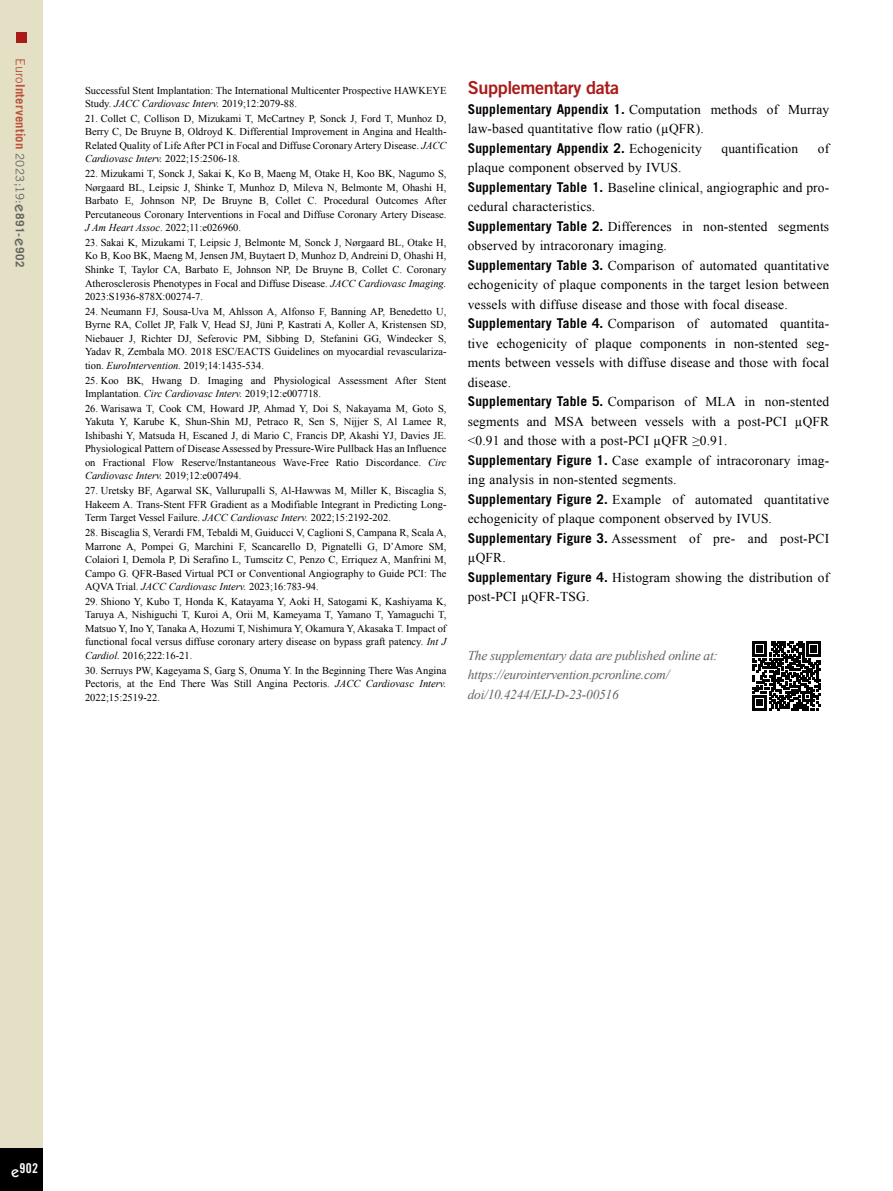
<style>
.page{position:relative;width:893px;height:1191px;background:#fff}
.page>*{position:absolute;margin:0;border:0;box-sizing:border-box;transform-origin:0 0}
.t1{font:18px "Trade Gothic LT Std Bd 2";letter-spacing:-.02em;color:#a91b18}
.t2{font:13.5px/19.5px "Times New Roman";letter-spacing:.01em;color:#000}
.t3{font:italic 13.5px/19.5px "Times New Roman";letter-spacing:-.02em;color:#646363}
.t4{font:700 13.5px "Trade Gothic LT Std";letter-spacing:.01em;color:#000}
.t5{font:13.5px "Trade Gothic LT Std Bd Cn 20";color:#fff}
.t6{font:700 12.75px "Trade Gothic LT Std";letter-spacing:.015em;color:#bc533d}
.t7{font:10.5px/13.5px "Times New Roman";color:#000;text-align:justify}
.s1{font-weight:400}
.s2{font-weight:400;font-size:11.7px;color:#646363}
.s3{font-family:"ITC Kabel Std";font-weight:500;font-size:15px;color:#646363}
.s4{font-size:11.7px;color:#646363}
.s5{font-style:italic}
.s6{font-family:"Trade Gothic LT Std";font-weight:700}
.s7{font-family:"Times New Roman";font-weight:400}
.s8{font-family:"ITC Kabel Std";font-weight:500;font-size:15px}
</style>
<div class="page">
<div style="left:0;top:0;width:43px;height:1191px;background:#e4e0c5"></div>
<div style="left:0;top:1148px;width:43px;height:43px;background:#000"></div>
<div style="left:16px;top:32px;width:10px;height:10px;background:#a91b18"></div>
<svg style="left:752px;top:642px;width:69px;height:68px"></svg>
<p class="t6" style="left:28px;top:58px;width:211px;rotate:90deg"><span class="s1">Euro</span>Intervention <span class="s2">2023;19:</span><span class="s3">e</span><span class="s4">891-</span><span class="s3">e</span><span class="s4">902</span></p>
<p class="t7" style="left:85px;top:83px;width:363px">Successful Stent Implantation: The International Multicenter Prospective HAWKEYE<br>Study. <span class="s5">JACC Cardiovasc Interv.</span> 2019;12:2079-88.</p>
<p class="t7" style="left:85px;top:111px;width:363px">21. Collet C, Collison D, Mizukami T, McCartney P, Sonck J, Ford T, Munhoz D, Berry C, De Bruyne B, Oldroyd K. Differential Improvement in Angina and Health-Related Quality of Life After PCI in Focal and Diffuse Coronary Artery Disease. <span class="s5">JACC Cardiovasc Interv.</span> 2022;15:2506-18.</p>
<p class="t7" style="left:85px;top:167px;width:363px">22. Mizukami T, Sonck J, Sakai K, Ko B, Maeng M, Otake H, Koo BK, Nagumo S, Nørgaard BL, Leipsic J, Shinke T, Munhoz D, Mileva N, Belmonte M, Ohashi H, Barbato E, Johnson NP, De Bruyne B, Collet C. Procedural Outcomes After Percutaneous Coronary Interventions in Focal and Diffuse Coronary Artery Disease.<br><span class="s5">J Am Heart Assoc</span>. 2022;11:e026960.</p>
<p class="t7" style="left:85px;top:235px;width:363px">23. Sakai K, Mizukami T, Leipsic J, Belmonte M, Sonck J, Nørgaard BL, Otake H, Ko B, Koo BK, Maeng M, Jensen JM, Buytaert D, Munhoz D, Andreini D, Ohashi H, Shinke T, Taylor CA, Barbato E, Johnson NP, De Bruyne B, Collet C. Coronary Atherosclerosis Phenotypes in Focal and Diffuse Disease. <span class="s5">JACC Cardiovasc Imaging.<br></span>2023:S1936-878X:00274-7.</p>
<p class="t7" style="left:85px;top:304px;width:363px">24. Neumann FJ, Sousa-Uva M, Ahlsson A, Alfonso F, Banning AP, Benedetto U, Byrne RA, Collet JP, Falk V, Head SJ, Jüni P, Kastrati A, Koller A, Kristensen SD, Niebauer J, Richter DJ, Seferovic PM, Sibbing D, Stefanini GG, Windecker S, Yadav R, Zembala MO. 2018 ESC/EACTS Guidelines on myocardial revasculariza&shy;tion. <span class="s5">EuroIntervention.</span> 2019;14:1435-534.</p>
<p class="t7" style="left:85px;top:373px;width:363px">25. Koo BK, Hwang D. Imaging and Physiological Assessment After Stent<br>Implantation. <span class="s5">Circ Cardiovasc Interv.</span> 2019;12:e007718.</p>
<p class="t7" style="left:85px;top:401px;width:363px">26. Warisawa T, Cook CM, Howard JP, Ahmad Y, Doi S, Nakayama M, Goto S, Yakuta Y, Karube K, Shun-Shin MJ, Petraco R, Sen S, Nijjer S, Al Lamee R, Ishibashi Y, Matsuda H, Escaned J, di Mario C, Francis DP, Akashi YJ, Davies JE.<br>Physiological Pattern of Disease Assessed by Pressure-Wire Pullback Has an Influence on Fractional Flow Reserve/Instantaneous Wave-Free Ratio Discordance. <span class="s5">Circ Cardiovasc Interv.</span> 2019;12:e007494.</p>
<p class="t7" style="left:85px;top:484px;width:363px">27. Uretsky BF, Agarwal SK, Vallurupalli S, Al-Hawwas M, Miller K, Biscaglia S, Hakeem A. Trans-Stent FFR Gradient as a Modifiable Integrant in Predicting Long-Term Target Vessel Failure. <span class="s5">JACC Cardiovasc Interv.</span> 2022;15:2192-202.</p>
<p class="t7" style="left:85px;top:525px;width:363px">28. Biscaglia S, Verardi FM, Tebaldi M, Guiducci V, Caglioni S, Campana R, Scala A, Marrone A, Pompei G, Marchini F, Scancarello D, Pignatelli G, D’Amore SM, Colaiori I, Demola P, Di Serafino L, Tumscitz C, Penzo C, Erriquez A, Manfrini M, Campo G. QFR-Based Virtual PCI or Conventional Angiography to Guide PCI: The AQVA Trial. <span class="s5">JACC Cardiovasc Interv.</span> 2023;16:783-94.</p>
<p class="t7" style="left:85px;top:594px;width:363px">29. Shiono Y, Kubo T, Honda K, Katayama Y, Aoki H, Satogami K, Kashiyama K, Taruya A, Nishiguchi T, Kuroi A, Orii M, Kameyama T, Yamano T, Yamaguchi T, Matsuo Y, Ino Y, Tanaka A, Hozumi T, Nishimura Y, Okamura Y, Akasaka T. Impact of functional focal versus diffuse coronary artery disease on bypass graft patency. <span class="s5">Int J Cardiol.</span> 2016;222:16-21.</p>
<p class="t7" style="left:85px;top:663px;width:363px">30. Serruys PW, Kageyama S, Garg S, Onuma Y. In the Beginning There Was Angina Pectoris, at the End There Was Still Angina Pectoris. <span class="s5">JACC Cardiovasc Interv.<br></span>2022;15:2519-22.</p>
<h1 class="t1" style="left:468px;top:77px;width:153px">Supplementary data</h1>
<p class="t2" style="left:468px;top:99px;width:363px"><span class="s6">Supplementary Appendix 1.</span> Computation methods of Murray law-based quantitative flow ratio (µQFR).</p>
<p class="t4" style="left:468px;top:140px;width:236px">Supplementary Appendix 2. <span class="s7">Echogenicity</span></p>
<p class="t2" style="left:721px;top:138px;width:78px">quantification</p>
<p class="t2" style="left:818px;top:138px;width:13px">of</p>
<p class="t2" style="left:468px;top:158px;width:363px">plaque component observed by IVUS.<br><span class="s6">Supplementary Table 1.</span> Baseline clinical, angiographic and pro&shy;cedural characteristics.<br><span class="s6">Supplementary Table 2.</span> Differences in non-stented segments observed by intracoronary imaging.<br><span class="s6">Supplementary Table 3.</span> Comparison of automated quantitative echogenicity of plaque components in the target lesion between vessels with diffuse disease and those with focal disease.<br><span class="s6">Supplementary Table 4.</span> Comparison of automated quantita&shy;tive echogenicity of plaque components in non-stented seg&shy;ments between vessels with diffuse disease and those with focal disease.<br><span class="s6">Supplementary Table 5.</span> Comparison of MLA in non-stented segments and MSA between vessels with a post-PCI µQFR &lt;0.91 and those with a post-PCI µQFR ≥0.91.<br><span class="s6">Supplementary Figure 1.</span> Case example of intracoronary imag&shy;ing analysis in non-stented segments.<br><span class="s6">Supplementary Figure 2.</span> Example of automated quantitative echogenicity of plaque component observed by IVUS.<br><span class="s6">Supplementary Figure 3.</span> Assessment of pre- and post-PCI µQFR.<br><span class="s6">Supplementary Figure 4.</span> Histogram showing the distribution of post-PCI µQFR-TSG.</p>
<p class="t3" style="left:468px;top:645px;width:252px">The supplementary data are published online at: https://eurointervention.pcronline.com/ doi/10.4244/EIJ-D-23-00516</p>
<p class="t5" style="left:11px;top:1160px;width:28px"><span class="s8">e</span>902</p>
</div>
